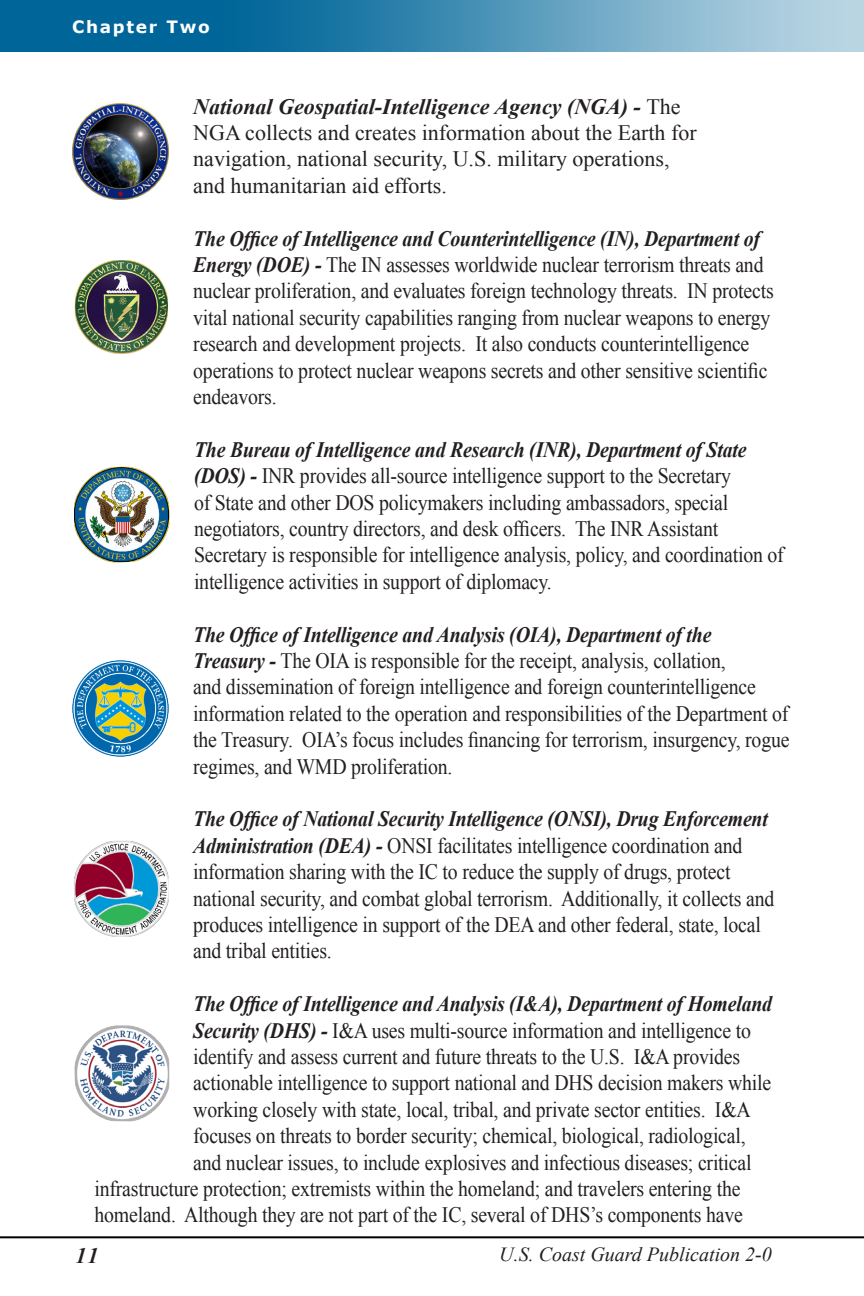
<style>
.page{position:relative;width:864px;height:1296px;background:#fff}
.page>*{position:absolute;margin:0;border:0;box-sizing:border-box;transform-origin:0 0}
.t1{font:22px/26.4px "Times New Roman";letter-spacing:-.01em;color:#231f20;scale:.9 1}
.t2{font:22px/26.4px "Times New Roman";letter-spacing:-.01em;color:#231f20}
.t3{font:italic 700 22px "Times New Roman";letter-spacing:-.01em;color:#231f20;scale:.9 1}
.t4{font:italic 700 22px "Times New Roman";letter-spacing:-.01em;color:#231f20}
.t5{font:italic 20px "Times New Roman";color:#231f20}
.t6{font:700 17px "Verdana";letter-spacing:.1em;color:#fff}
.s1{font-weight:700;font-style:italic}
</style>
<div class="page">
<hr style="left:0;top:1236px;width:864px;height:2px;background:#000">
<img style="left:0;top:0;width:864px;height:52px">
<img style="left:72px;top:103px;width:96px;height:96px">
<img style="left:74px;top:260px;width:95px;height:94px">
<img style="left:74px;top:467px;width:96px;height:96px">
<img style="left:73px;top:660px;width:96px;height:96px">
<img style="left:73px;top:841px;width:96px;height:96px">
<img style="left:74px;top:1025px;width:95px;height:96px">
<p class="t6" style="left:72px;top:16px;width:139px">Chapter Two</p>
<p class="t2" style="left:193px;top:93px;width:505px"><span class="s1">National Geospatial-Intelligence Agency (NGA) -</span> The NGA collects and creates information about the Earth for navigation, national security, U.S. military operations, and humanitarian aid efforts.</p>
<p class="t1" style="left:193px;top:225px;width:646px"><span class="s1">The Office of Intelligence and Counterintelligence (IN), Department of Energy (DOE) -</span> The IN assesses worldwide nuclear terrorism threats and nuclear proliferation, and evaluates foreign technology threats. IN protects vital national security capabilities ranging from nuclear weapons to energy research and development projects. It also conducts counterintelligence operations to protect nuclear weapons secrets and other sensitive scientific endeavors.</p>
<p class="t1" style="left:194px;top:436px;width:657px"><span class="s1">The Bureau of Intelligence and Research (INR), Department of State (DOS) -</span> INR provides all-source intelligence support to the Secretary<br>of State and other DOS policymakers including ambassadors, special negotiators, country directors, and desk officers. The INR Assistant Secretary is responsible for intelligence analysis, policy, and coordination of intelligence activities in support of diplomacy.</p>
<p class="t1" style="left:193px;top:621px;width:664px"><span class="s1">The Office of Intelligence and Analysis (OIA), Department of the<br>Treasury -</span> The OIA is responsible for the receipt, analysis, collation,<br>and dissemination of foreign intelligence and foreign counterintelligence information related to the operation and responsibilities of the Department of the Treasury. OIA’s focus includes financing for terrorism, insurgency, rogue regimes, and WMD proliferation.</p>
<p class="t1" style="left:193px;top:806px;width:647px"><span class="s1">The Office of National Security Intelligence (ONSI), Drug Enforcement Administration (DEA) -</span> ONSI facilitates intelligence coordination and information sharing with the IC to reduce the supply of drugs, protect national security, and combat global terrorism. Additionally, it collects and produces intelligence in support of the DEA and other federal, state, local and tribal entities.</p>
<p class="t3" style="left:193px;top:989px;width:645px">The Office of Intelligence and Analysis (I&amp;A), Department of Homeland</p>
<p class="t1" style="left:193px;top:1017px;width:621px"><span class="s1">Security (DHS) -</span> I&amp;A uses multi-source information and intelligence to</p>
<p class="t1" style="left:193px;top:1043px;width:609px">identify and assess current and future threats to the U.S. I&amp;A provides</p>
<p class="t1" style="left:193px;top:1070px;width:644px">actionable intelligence to support national and DHS decision makers while</p>
<p class="t1" style="left:193px;top:1096px;width:621px">working closely with state, local, tribal, and private sector entities. I&amp;A</p>
<p class="t1" style="left:193px;top:1122px;width:615px">focuses on threats to border security; chemical, biological, radiological,</p>
<p class="t1" style="left:193px;top:1149px;width:622px">and nuclear issues, to include explosives and infectious diseases; critical</p>
<p class="t1" style="left:95px;top:1175px;width:719px">infrastructure protection; extremists within the homeland; and travelers entering the</p>
<p class="t1" style="left:95px;top:1202px;width:722px">homeland. Although they are not part of the IC, several of DHS’s components have</p>
<p class="t4" style="left:76px;top:1240px;width:24px">11</p>
<p class="t5" style="left:499px;top:1241px;width:274px">U.S. Coast Guard Publication 2-0</p>
</div>
